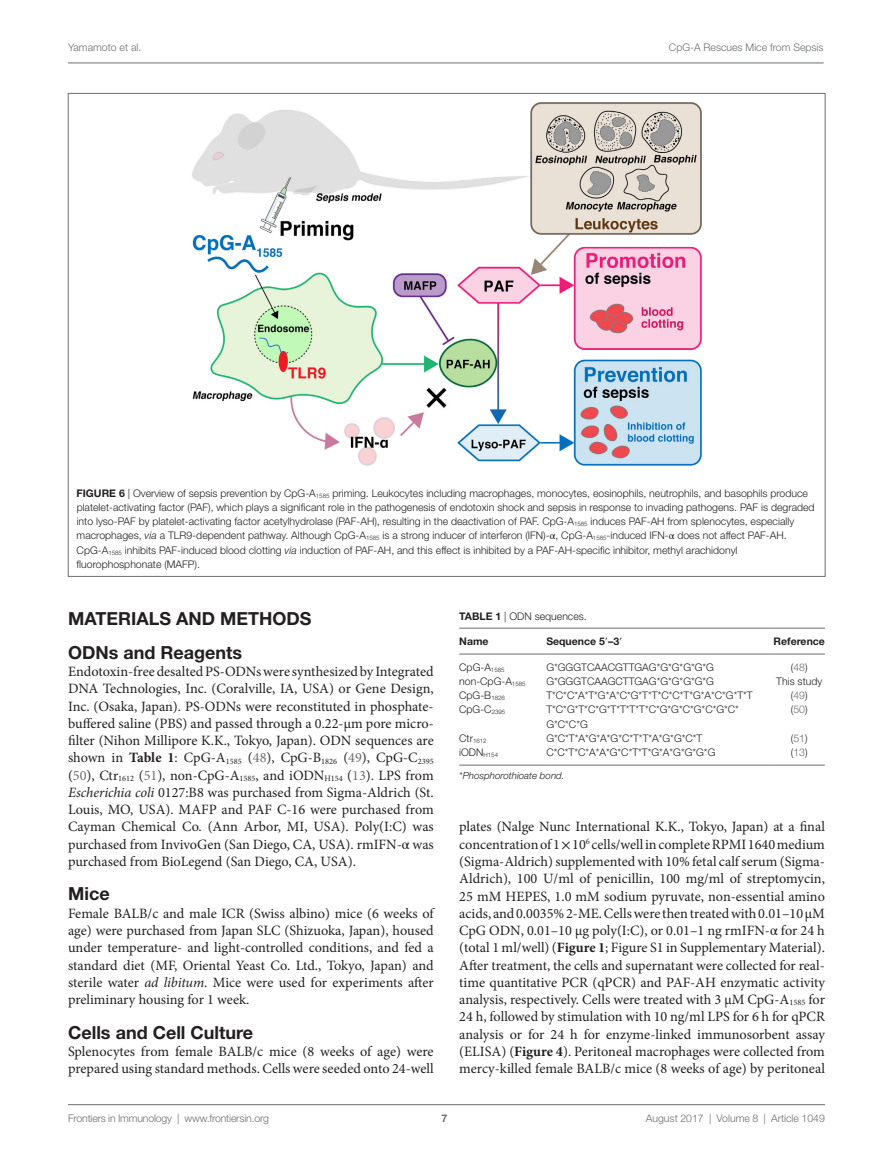
<style>
.page{position:relative;width:893px;height:1170px;background:#fff}
.page>*{position:absolute;margin:0;border:0;box-sizing:border-box;transform-origin:0 0}
.t1{font:700 18px/33.8px "Helvetica Neue LT Std";color:#231f20}
.t2{font:14.25px/17.2px "Minion Pro";color:#231f20;text-align:justify}
.t3{font:300 10.5px/14.2px "Helvetica Neue LT Std";color:#231f20}
.t4{font:300 10.5px "Helvetica Neue LT Std";color:#6c6d70}
.t5{font:700 10.5px "Helvetica Neue LT Std";color:#231f20}
.t6{font:700 10.5px "Helvetica Neue LT Std";color:#6c6d70}
.t7{font:italic 300 9.75px "Helvetica Neue LT Std";color:#231f20}
.t8{font:300 6.15px "Helvetica Neue LT Std";color:#231f20}
.s1{font-weight:700}
.s2{font-style:italic}
.s3{font-family:"STIX General";font-weight:400}
.s4{color:#6c6d70}
.s5{font-family:"STIX General"}
</style>
<div class="page">
<img style="left:192px;top:102px;width:511px;height:364px">
<hr style="left:459px;top:628px;width:87px;height:1px;background:#6c6d70">
<hr style="left:459px;top:653px;width:87px;height:1px;background:#6c6d70">
<hr style="left:546px;top:628px;width:228px;height:1px;background:#6c6d70">
<hr style="left:546px;top:653px;width:228px;height:1px;background:#6c6d70">
<hr style="left:774px;top:628px;width:51px;height:1px;background:#6c6d70">
<hr style="left:774px;top:653px;width:51px;height:1px;background:#6c6d70">
<hr style="left:459px;top:764px;width:87px;height:1px;background:#6c6d70">
<hr style="left:546px;top:764px;width:228px;height:1px;background:#6c6d70">
<hr style="left:774px;top:764px;width:51px;height:1px;background:#6c6d70">
<hr style="left:68px;top:1104px;width:757px;height:1px;background:#6c6d70">
<hr style="left:68px;top:63px;width:755px;height:1px;background:#6c6d70">
<p class="t4" style="left:68px;top:41px;width:75px">Yamamoto et al.</p>
<p class="t4" style="left:669px;top:41px;width:156px">CpG-A Rescues Mice from Sepsis</p>
<p class="t3" style="left:77px;top:485px;width:739px"><span class="s1">Figure 6</span> | Overview of sepsis prevention by CpG-A<sub>1585</sub> priming. Leukocytes including macrophages, monocytes, eosinophils, neutrophils, and basophils produce platelet-activating factor (PAF), which plays a significant role in the pathogenesis of endotoxin shock and sepsis in response to invading pathogens. PAF is degraded into lyso-PAF by platelet-activating factor acetylhydrolase (PAF-AH), resulting in the deactivation of PAF. CpG-A<sub>1585</sub> induces PAF-AH from splenocytes, especially macrophages, <span class="s2">via</span> a TLR9-dependent pathway. Although CpG-A<sub>1585</sub> is a strong inducer of interferon (IFN)-<span class="s3">α</span>, CpG-A<sub>1585</sub>-induced IFN-<span class="s3">α</span> does not affect PAF-AH.<br>CpG-A<sub>1585</sub> inhibits PAF-induced blood clotting <span class="s2">via</span> induction of PAF-AH, and this effect is inhibited by a PAF-AH-specific inhibitor, methyl arachidonyl fluorophosphonate (MAFP).</p>
<p class="t1" style="left:68px;top:601px;width:244px;text-indent:108px">AN D METHODS<br>ODNs and Reagents</p>
<p class="t2" style="left:68px;top:663px;width:367px">Endotoxin-free desalted PS-ODNs were synthesized by Integrated DNA Technologies, Inc. (Coralville, IA, USA) or Gene Design, Inc. (Osaka, Japan). PS-ODNs were reconstituted in phosphate&shy;buffered saline (PBS) and passed through a 0.22-µm pore micro&shy;filter (Nihon Millipore K.K., Tokyo, Japan). ODN sequences are shown in <span class="s1">Table 1</span>: CpG-A<sub>1585</sub> (<span class="s4">48</span>), CpG-B<sub>1826</sub> (<span class="s4">49</span>), CpG-C<sub>2395 </sub>(<span class="s4">50</span>), Ctr<sub>1612</sub> (<span class="s4">51</span>), non-CpG-A<sub>1585</sub>, and iODN<sub>H154</sub> (<span class="s4">13</span>). LPS from <span class="s2">Escherichia coli</span> 0127:B8 was purchased from Sigma-Aldrich (St.<br>Louis, MO, USA). MAFP and PAF C-16 were purchased from Cayman Chemical Co. (Ann Arbor, MI, USA). Poly(I:C) was purchased from InvivoGen (San Diego, CA, USA). rmIFN-<span class="s5">α</span> was purchased from BioLegend (San Diego, CA, USA).</p>
<p class="t1" style="left:68px;top:876px;width:43px">Mice</p>
<p class="t2" style="left:68px;top:904px;width:367px">Female BALB/c and male ICR (Swiss albino) mice (6 weeks of age) were purchased from Japan SLC (Shizuoka, Japan), housed under temperature- and light-controlled conditions, and fed a standard diet (MF, Oriental Yeast Co. Ltd., Tokyo, Japan) and sterile water <span class="s2">ad libitum</span>. Mice were used for experiments after preliminary housing for 1 week.</p>
<p class="t1" style="left:68px;top:1014px;width:187px">Cells and Cell Culture</p>
<p class="t2" style="left:68px;top:1042px;width:367px">Splenocytes from female BALB/c mice (8 weeks of age) were prepared using standard methods. Cells were seeded onto 24-well</p>
<p class="t1" style="left:68px;top:601px;width:50px">MATERIALS</p>
<p class="t3" style="left:459px;top:608px;width:129px"><span class="s1">Table 1</span> | ODN sequences.</p>
<p class="t5" style="left:459px;top:634px;width:31px">Name</p>
<p class="t5" style="left:546px;top:634px;width:78px">Sequence 5<span class="s5">′</span>–3<span class="s5">′</span></p>
<p class="t5" style="left:774px;top:634px;width:53px">Reference</p>
<p class="t3" style="left:459px;top:659px;width:47px">CpG-A<sub>1585</sub></p>
<p class="t3" style="left:546px;top:659px;width:169px">G*GGGTCAACGTTGAG*G*G*G*G*G</p>
<p class="t3" style="left:791px;top:659px;width:18px">(<span class="s4">48</span>)</p>
<p class="t3" style="left:459px;top:673px;width:68px">non-CpG-A<sub>1585</sub></p>
<p class="t3" style="left:546px;top:673px;width:169px">G*GGGTCAAGCTTGAG*G*G*G*G*G</p>
<p class="t3" style="left:776px;top:673px;width:48px">This study</p>
<p class="t3" style="left:459px;top:688px;width:47px">CpG-B<sub>1826</sub></p>
<p class="t3" style="left:546px;top:688px;width:208px">T*C*C*A*T*G*A*C*G*T*T*C*C*T*G*A*C*G*T*T</p>
<p class="t3" style="left:791px;top:688px;width:18px">(<span class="s4">49</span>)</p>
<p class="t3" style="left:459px;top:702px;width:48px">CpG-C<sub>2395</sub></p>
<p class="t3" style="left:546px;top:702px;width:194px">T*C*G*T*C*G*T*T*T*T*C*G*G*C*G*C*G*C*<br>G*C*C*G</p>
<p class="t3" style="left:791px;top:702px;width:18px">(<span class="s4">50</span>)</p>
<p class="t8" style="left:459px;top:736px;width:29px"><sup>Ctr</sup>1612</p>
<p class="t3" style="left:546px;top:730px;width:158px">G*C*T*A*G*A*G*C*T*T*A*G*G*C*T</p>
<p class="t3" style="left:791px;top:730px;width:18px">(<span class="s4">51</span>)</p>
<p class="t3" style="left:459px;top:745px;width:40px">iODN<sub>H154</sub></p>
<p class="t3" style="left:546px;top:745px;width:171px">C*C*T*C*A*A*G*C*T*T*G*A*G*G*G*G</p>
<p class="t3" style="left:791px;top:745px;width:18px">(<span class="s4">13</span>)</p>
<p class="t7" style="left:459px;top:769px;width:107px">*Phosphorothioate bond.</p>
<p class="t2" style="left:459px;top:818px;width:367px">plates (Nalge Nunc International K.K., Tokyo, Japan) at a final concentration of 1 <span class="s5">×</span> 10<sup>6</sup> cells/well in complete RPMI 1640 medium (Sigma-Aldrich) supplemented with 10% fetal calf serum (Sigma-Aldrich), 100 U/ml of penicillin, 100 mg/ml of streptomycin, 25 mM HEPES, 1.0 mM sodium pyruvate, non-essential amino acids, and 0.0035% 2-ME. Cells were then treated with 0.01–10 µM CpG ODN, 0.01–10 µg poly(I:C), or 0.01–1 ng rmIFN-<span class="s5">α</span> for 24 h (total 1 ml/well) (<span class="s1">Figure 1</span>; Figure S1 in Supplementary Material).<br>After treatment, the cells and supernatant were collected for real&shy;time quantitative PCR (qPCR) and PAF-AH enzymatic activity analysis, respectively. Cells were treated with 3 µM CpG-A<sub>1585</sub> for 24 h, followed by stimulation with 10 ng/ml LPS for 6 h for qPCR analysis or for 24 h for enzyme-linked immunosorbent assay (ELISA) (<span class="s1">Figure 4</span>). Peritoneal macrophages were collected from mercy-killed female BALB/c mice (8 weeks of age) by peritoneal</p>
<p class="t4" style="left:68px;top:1111px;width:203px">Frontiers in Immunology | www.frontiersin.org</p>
<p class="t4" style="left:646px;top:1111px;width:181px">August 2017 | Volume 8 | Article 1049</p>
<p class="t6" style="left:441px;top:1111px;width:7px">7</p>
</div>
